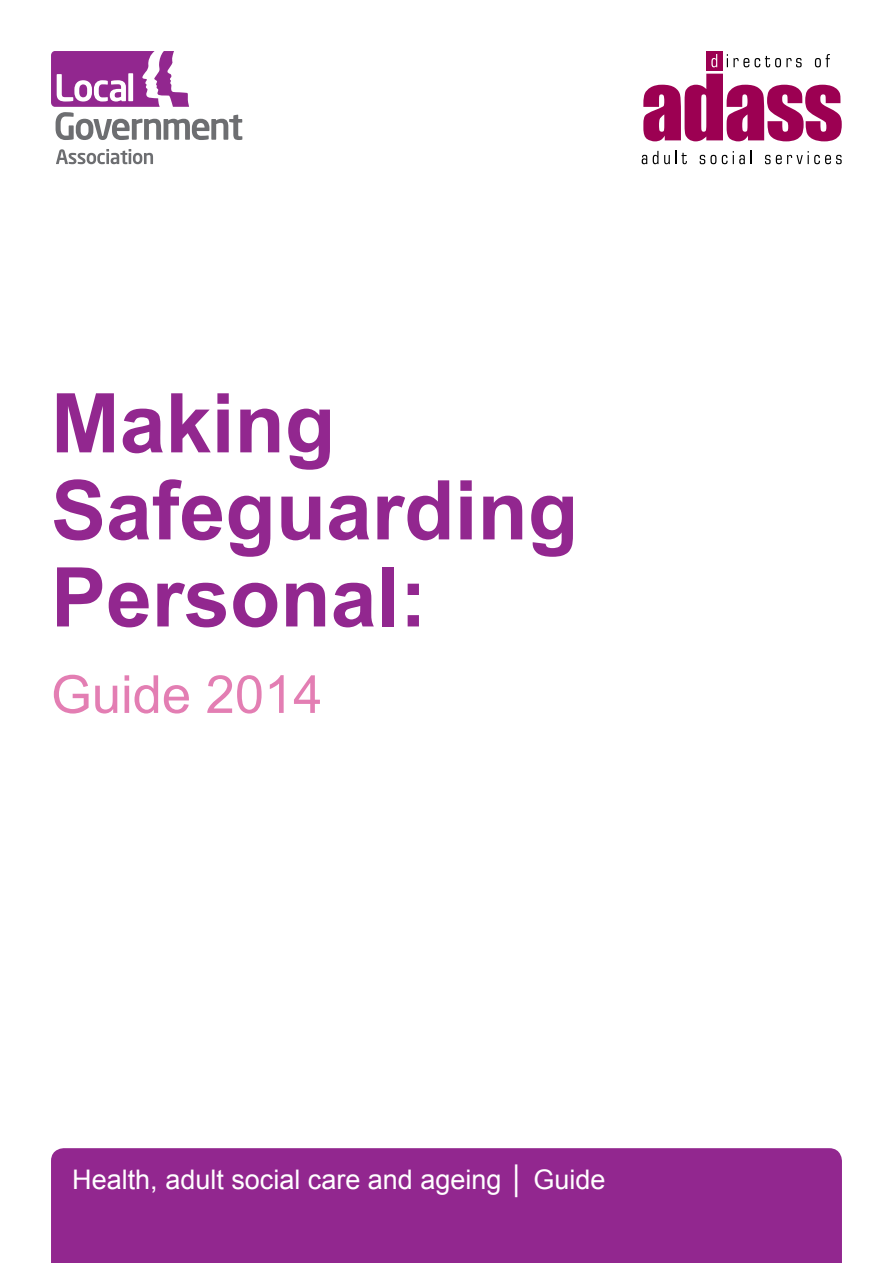
<style>
.page{position:relative;width:893px;height:1263px;background:#fff}
.page>*{position:absolute;margin:0;border:0;box-sizing:border-box;transform-origin:0 0}
.t1{font:700 82.5px/87px "Arial";color:#92278f}
.t2{font:52.5px "Arial";color:#e37eb3}
.t3{font:27px "Arial";color:#fff}
</style>
<div class="page">
<svg style="left:56px;top:149px;width:97px;height:15px"></svg>
<svg style="left:51px;top:51px;width:191px;height:89px"></svg>
<div style="left:51px;top:1148px;width:791px;height:115px;background:#92278f"></div>
<svg style="left:642px;top:155px;width:5px;height:9px"></svg>
<svg style="left:653px;top:151px;width:5px;height:13px"></svg>
<svg style="left:664px;top:151px;width:23px;height:13px"></svg>
<svg style="left:700px;top:155px;width:16px;height:9px"></svg>
<svg style="left:722px;top:151px;width:30px;height:13px"></svg>
<svg style="left:765px;top:151px;width:77px;height:13px"></svg>
<svg style="left:643px;top:74px;width:199px;height:67px"></svg>
<div style="left:706px;top:51px;width:17px;height:19px;background:#9c0052"></div>
<svg style="left:711px;top:54px;width:6px;height:13px"></svg>
<svg style="left:727px;top:54px;width:75px;height:13px"></svg>
<svg style="left:815px;top:54px;width:15px;height:13px"></svg>
<h1 class="t1" style="left:51px;top:382px;width:529px">Making<br>Safeguarding<br>Personal:</h1>
<h2 class="t2" style="left:51px;top:660px;width:273px">Guide 2014</h2>
<p class="t3" style="left:72px;top:1162px;width:535px">Health, adult social care and ageing │ Guide</p>
</div>
